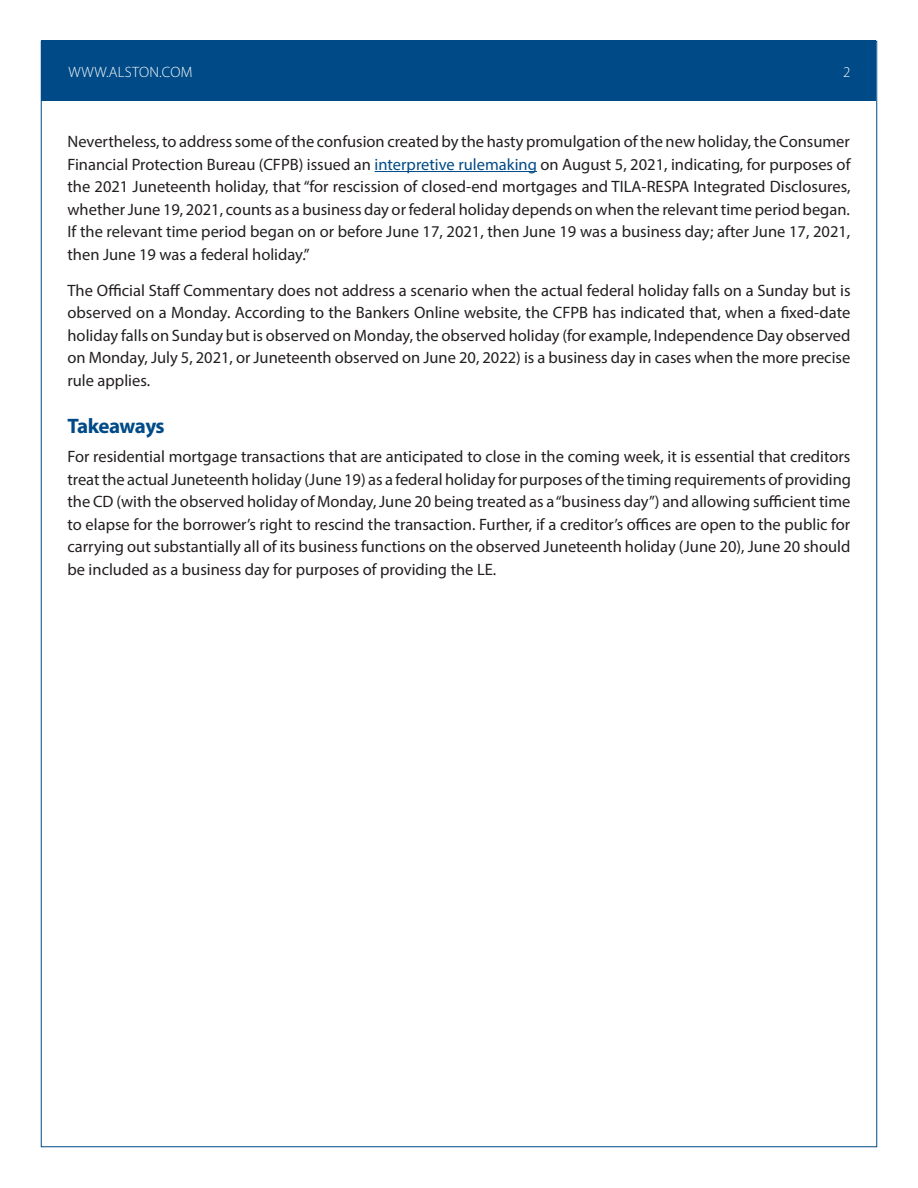
<style>
.page{position:relative;width:918px;height:1188px;background:#fff}
.page>*{position:absolute;margin:0;border:0;box-sizing:border-box;transform-origin:0 0}
.Head{font:700 21px "Myriad Pro";letter-spacing:-.03em;color:#004b87}
.Body_Text{font:16.5px/22.5px "Myriad Pro";color:#231f20;text-align:justify}
.t1{font:300 15px "Myriad Pro";letter-spacing:.02em;color:#fff}
.s1{color:#004b87}
</style>
<div class="page">
<div style="left:42px;top:40px;width:834px;height:61px;background:#004b87"></div>
<hr style="left:375px;top:171px;width:162px;height:1px;background:#004b87">
<p class="t1" style="left:68px;top:63px;width:126px">WWW.ALSTON.COM</p>
<p class="t1" style="left:843px;top:63px;width:9px">2</p>
<p class="Body_Text" style="left:68px;top:130px;width:784px">Nevertheless, to address some of the confusion created by the hasty promulgation of the new holiday, the Consumer Financial Protection Bureau (CFPB) issued an <span class="s1">interpretive rulemaking</span> on August 5, 2021, indicating, for purposes of the 2021 Juneteenth holiday, that “for rescission of closed-end mortgages and TILA-RESPA Integrated Disclosures, whether June 19, 2021, counts as a business day or federal holiday depends on when the relevant time period began.<br>If the relevant time period began on or before June 17, 2021, then June 19 was a business day; after June 17, 2021, then June 19 was a federal holiday.”</p>
<p class="Body_Text" style="left:68px;top:279px;width:785px">The Official Staff Commentary does not address a scenario when the actual federal holiday falls on a Sunday but is observed on a Monday. According to the Bankers Online website, the CFPB has indicated that, when a fixed-date holiday falls on Sunday but is observed on Monday, the observed holiday (for example, Independence Day observed on Monday, July 5, 2021, or Juneteenth observed on June 20, 2022) is a business day in cases when the more precise rule applies.</p>
<p class="Head" style="left:68px;top:412px;width:99px">Takeaways</p>
<p class="Body_Text" style="left:68px;top:445px;width:785px">For residential mortgage transactions that are anticipated to close in the coming week, it is essential that creditors treat the actual Juneteenth holiday (June 19) as a federal holiday for purposes of the timing requirements of providing the CD (with the observed holiday of Monday, June 20 being treated as a “business day”) and allowing sufficient time to elapse for the borrower’s right to rescind the transaction. Further, if a creditor’s offices are open to the public for carrying out substantially all of its business functions on the observed Juneteenth holiday (June 20), June 20 should be included as a business day for purposes of providing the LE.</p>
</div>
